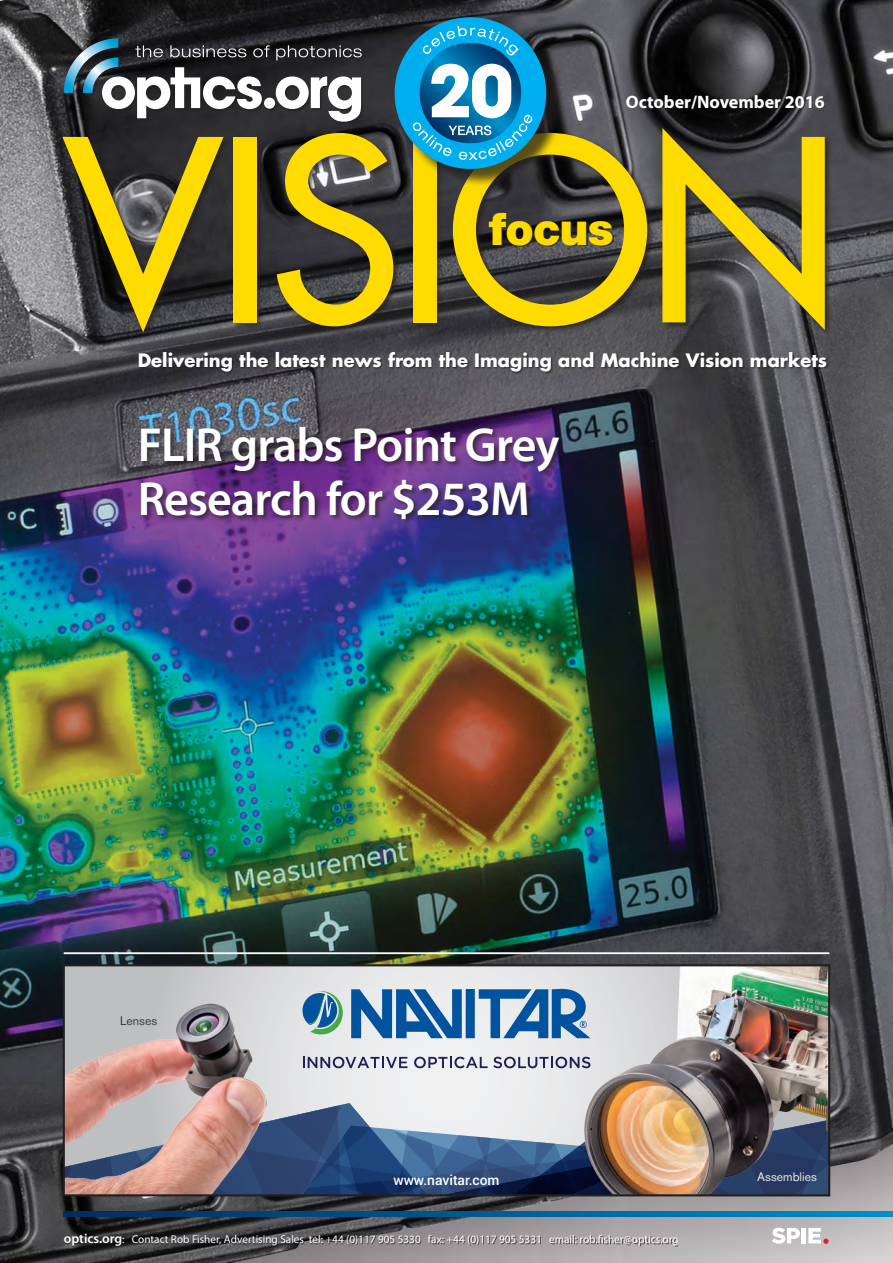
<style>
.page{position:relative;width:893px;height:1263px;background:#fff}
.page>*{position:absolute;margin:0;border:0;box-sizing:border-box;transform-origin:0 0}
.t1{font:246px "Futura";letter-spacing:-.02em;color:#ffdc01}
.t2{font:600 48px/54px "Myriad Pro";letter-spacing:-.02em;color:#fff}
.t3{font:900 45px "Helvetica Neue";letter-spacing:-.02em;color:#ffdc01}
.t4{font:700 18px "Futura";color:#fff}
.t5{font:700 18px "Myriad Pro";color:#fff}
.t6{font:500 13.8px "Roboto";color:#fff}
.t7{font:12.3px "Akzidenz Grotesk BE";color:#e6e7e9}
.t8{font:12.3px "Akzidenz Grotesk BE";color:#3e3e3f}
.t9{font:11.25px "Myriad Pro";color:#fff}
.s1{font-weight:600;font-size:13.5px}
</style>
<div class="page">
<img style="left:0;top:0;width:893px;height:1263px">
<svg style="left:64px;top:1212px;width:829px;height:4px;background:#005c93"></svg>
<div style="left:65px;top:1234px;width:613px;height:13px;background:#231f20;opacity:.75"></div>
<svg style="left:808px;top:1228px;width:21px;height:16px"></svg>
<svg style="left:772px;top:1228px;width:28px;height:16px"></svg>
<div style="left:801px;top:1228px;width:5px;height:15px;background:#fff"></div>
<div style="left:627px;top:96px;width:198px;height:14px;background:#231f20;opacity:.75"></div>
<div style="left:63px;top:38px;width:302px;height:87px;background:#231f20;opacity:.75"></div>
<svg style="left:276px;top:76px;width:85px;height:46px"></svg>
<div style="left:264px;top:98px;width:11px;height:11px;background:#fff;border-radius:50%"></div>
<svg style="left:276px;top:45px;width:86px;height:15px"></svg>
<svg style="left:64px;top:38px;width:206px;height:80px"></svg>
<div style="left:61px;top:127px;width:771px;height:212px;background:#231f20;opacity:.75"></div>
<hr style="left:64px;top:952px;width:765px;height:2px;background:#fff">
<img style="left:66px;top:967px;width:761px;height:226px">
<div style="left:63px;top:964px;width:767px;height:232px;border:2px solid #231f20"></div>
<div style="left:397px;top:20px;width:168px;height:167px;background:#231f20;opacity:.75"></div>
<div style="left:395px;top:17px;width:151px;height:152px;background:#00aeef;border-radius:50%"></div>
<svg style="left:412px;top:26px;width:120px;height:134px"></svg>
<div style="left:138px;top:351px;width:691px;height:24px;background:#231f20;opacity:.75"></div>
<div style="left:140px;top:426px;width:426px;height:101px;background:#231f20;opacity:.75"></div>
<p class="t5" style="left:626px;top:90px;width:200px">October/November 2016</p>
<p class="t1" style="left:64px;top:71px;width:777px">VISION</p>
<p class="t3" style="left:489px;top:202px;width:126px">focus</p>
<p class="t4" style="left:138px;top:348px;width:691px">Delivering the latest news from the Imaging and Machine Vision markets</p>
<p class="t2" style="left:138px;top:417px;width:423px">FLIR grabs Point Grey<br>Research for $253M</p>
<p class="t8" style="left:120px;top:1013px;width:39px">Lenses</p>
<p class="t6" style="left:393px;top:1171px;width:108px">www.navitar.com</p>
<p class="t9" style="left:64px;top:1232px;width:616px"><span class="s1">optics.org</span>: Contact Rob Fisher, Advertising Sales tel: +44 (0)117 905 5330 fax: +44 (0)117 905 5331 email: rob.fisher@optics.org</p>
<p class="t7" style="left:757px;top:1169px;width:61px">Assemblies</p>
</div>
